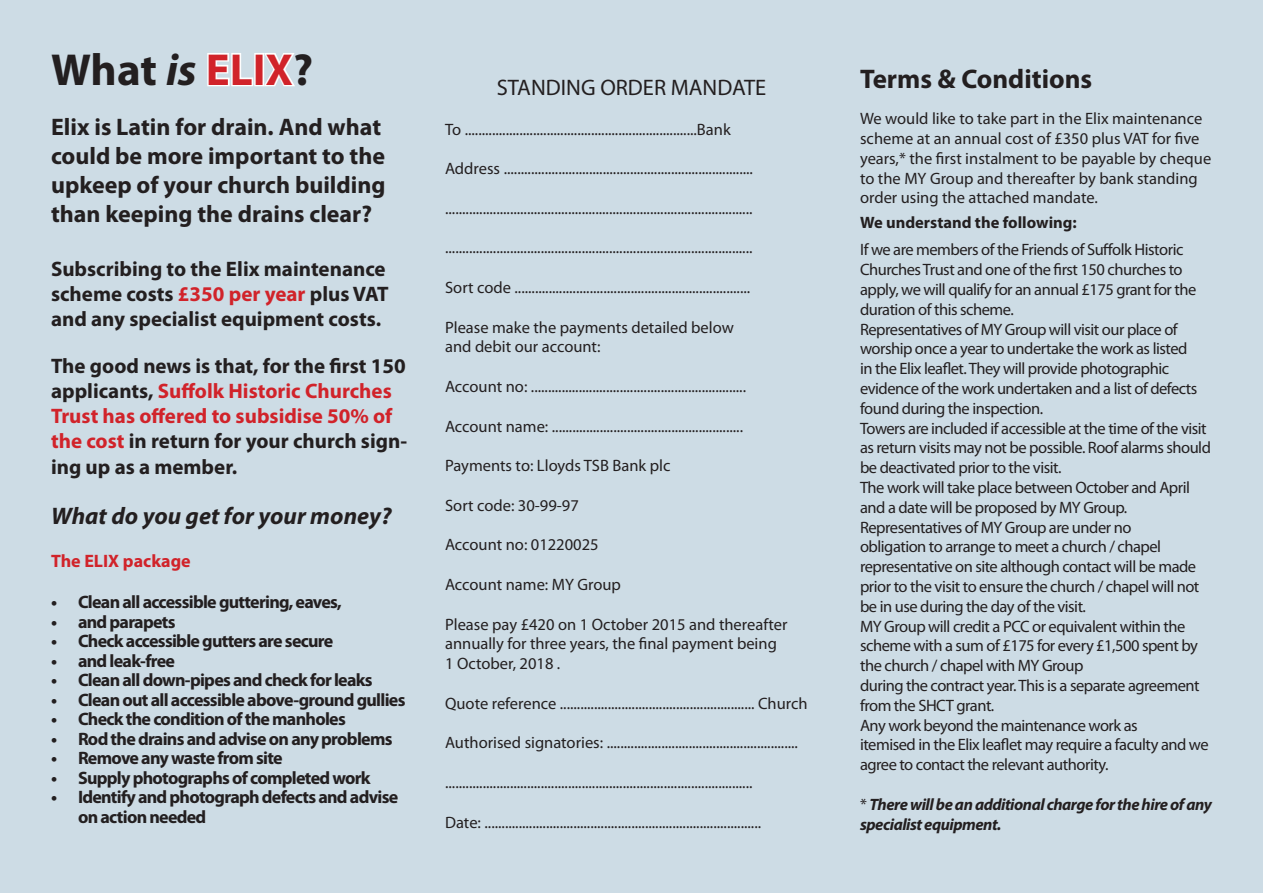
<style>
.page{position:relative;width:1263px;height:893px;background:#cddce5}
.page>*{position:absolute;margin:0;border:0;box-sizing:border-box;transform-origin:0 0}
.t1{font:700 45px "Myriad Pro";color:#231f20}
.t2{font:700 27px "Myriad Pro";color:#231f20}
.t3{font:700 24px/28.8px "Myriad Pro";color:#231f20}
.t4{font:italic 700 24px "Myriad Pro";color:#231f20}
.t5{font:22.5px "Myriad Pro";color:#231f20}
.t6{font:700 21px/25.2px "Myriad Pro";color:#231f20}
.t7{font:700 21px/25.2px "Myriad Pro";color:#d1232a}
.t8{font:700 18px/19.5px "Myriad Pro";letter-spacing:-.04em;color:#231f20}
.t9{font:700 18px "Myriad Pro";color:#d1232a}
.t10{font:16.5px/19.8px "Myriad Pro";letter-spacing:-.03em;color:#231f20}
.t11{font:16.5px/19.8px "Myriad Pro";color:#231f20}
.t12{font:16.5px "Myriad Pro";letter-spacing:-.005em;color:#231f20}
.t13{font:italic 700 16.5px/19.8px "Myriad Pro";letter-spacing:-.03em;color:#231f20}
.t14{font:700 16.5px "Myriad Pro";color:#231f20}
.s1{font-style:italic}
.s2{color:#d1232a}
.s3{color:#231f20}
.s4{font-weight:400;font-style:normal}
</style>
<div class="page">
<svg style="left:207px;top:53px;width:46px;height:34px"></svg>
<div style="left:254px;top:53px;width:10px;height:33px;border:3px solid #fff"></div>
<svg style="left:261px;top:53px;width:34px;height:34px"></svg>
<p class="t1" style="left:51px;top:40px;width:264px">What <span class="s1">is</span> <span class="s2">ELIX</span>?</p>
<p class="t3" style="left:51px;top:112px;width:336px">Elix is Latin for drain. And what could be more important to the</p>
<p class="t3" style="left:51px;top:170px;width:336px">upkeep of your church building</p>
<p class="t3" style="left:51px;top:198px;width:323px">than keeping the drains clear?</p>
<p class="t6" style="left:51px;top:255px;width:339px">Subscribing to the Elix maintenance scheme costs <span class="s2">£350 per year</span> plus VAT and any specialist equipment costs.</p>
<p class="t6" style="left:51px;top:352px;width:356px">The good news is that, for the first 150</p>
<p class="t7" style="left:51px;top:378px;width:358px"><span class="s3">applicants,</span> Suffolk Historic Churches Trust has offered to subsidise 50% of the cost <span class="s3">in return for your church sign&shy;ing up as a member.</span></p>
<p class="t4" style="left:51px;top:500px;width:342px">What do you get for your money?</p>
<p class="t9" style="left:51px;top:549px;width:141px">The ELIX package</p>
<p class="t8" style="left:51px;top:592px;width:292px">• Clean all accessible guttering, eaves,</p>
<p class="t8" style="left:51px;top:611px;width:126px">• and parapets</p>
<p class="t8" style="left:51px;top:631px;width:284px">• Check accessible gutters are secure</p>
<p class="t8" style="left:51px;top:650px;width:126px">• and leak-free</p>
<p class="t8" style="left:51px;top:670px;width:323px">• Clean all down-pipes and check for leaks</p>
<p class="t8" style="left:51px;top:689px;width:356px">• Clean out all accessible above-ground gullies</p>
<p class="t8" style="left:51px;top:709px;width:296px">• Check the condition of the manholes</p>
<p class="t8" style="left:51px;top:728px;width:343px">• Rod the drains and advise on any problems</p>
<p class="t8" style="left:51px;top:748px;width:233px">• Remove any waste from site</p>
<p class="t8" style="left:51px;top:767px;width:321px">• Supply photographs of completed work</p>
<p class="t8" style="left:78px;top:787px;width:322px;text-indent:-27px">• Identify and photograph defects and advise on action needed</p>
<p class="t5" style="left:497px;top:73px;width:271px">STANDING ORDER MANDATE</p>
<p class="t10" style="left:445px;top:119px;width:287px">To ....................................................................Bank</p>
<p class="t11" style="left:445px;top:158px;width:309px">Address .........................................................................</p>
<p class="t10" style="left:445px;top:198px;width:309px">..........................................................................................</p>
<p class="t10" style="left:445px;top:238px;width:309px">..........................................................................................</p>
<p class="t11" style="left:445px;top:277px;width:307px">Sort code .....................................................................</p>
<p class="t11" style="left:445px;top:317px;width:290px">Please make the payments detailed below</p>
<p class="t11" style="left:445px;top:337px;width:157px">and debit our account:</p>
<p class="t12" style="left:445px;top:376px;width:302px">Account no: ...............................................................</p>
<p class="t11" style="left:445px;top:416px;width:300px">Account name: ........................................................</p>
<p class="t11" style="left:445px;top:455px;width:227px">Payments to: Lloyds TSB Bank plc</p>
<p class="t11" style="left:445px;top:495px;width:135px">Sort code: 30-99-97</p>
<p class="t11" style="left:445px;top:535px;width:155px">Account no: 01220025</p>
<p class="t11" style="left:445px;top:574px;width:177px">Account name: MY Group</p>
<p class="t11" style="left:445px;top:614px;width:344px">Please pay £420 on 1 October 2015 and thereafter annually for three years, the final payment being<br>1 October, 2018 .</p>
<p class="t11" style="left:445px;top:693px;width:364px">Quote reference ......................................................... Church</p>
<p class="t11" style="left:445px;top:733px;width:354px">Authorised signatories: ........................................................</p>
<p class="t10" style="left:445px;top:772px;width:309px">..........................................................................................</p>
<p class="t10" style="left:445px;top:812px;width:318px">Date: .................................................................................</p>
<p class="t2" style="left:860px;top:61px;width:234px">Terms &amp; Conditions</p>
<p class="t11" style="left:860px;top:109px;width:353px">We would like to take part in the Elix maintenance scheme at an annual cost of £350 plus VAT for five years,* the first instalment to be payable by cheque to the MY Group and thereafter by bank standing order using the attached mandate.</p>
<p class="t14" style="left:860px;top:212px;width:218px">We understand the following:</p>
<p class="t10" style="left:860px;top:240px;width:338px">If we are members of the Friends of Suffolk Historic Churches Trust and one of the first 150 churches to apply, we will qualify for an annual £175 grant for the duration of this scheme.</p>
<p class="t10" style="left:860px;top:319px;width:319px">Representatives of MY Group will visit our place of</p>
<p class="t10" style="left:860px;top:339px;width:339px">worship once a year to undertake the work as listed in the Elix leaflet. They will provide photographic evidence of the work undertaken and a list of defects found during the inspection.</p>
<p class="t10" style="left:860px;top:418px;width:352px">Towers are included if accessible at the time of the visit as return visits may not be possible. Roof alarms should be deactivated prior to the visit.</p>
<p class="t10" style="left:860px;top:477px;width:331px">The work will take place between October and April and a date will be proposed by MY Group.</p>
<p class="t10" style="left:860px;top:517px;width:273px">Representatives of MY Group are under no</p>
<p class="t10" style="left:860px;top:537px;width:303px">obligation to arrange to meet a church / chapel</p>
<p class="t10" style="left:860px;top:556px;width:341px">representative on site although contact will be made prior to the visit to ensure the church / chapel will not be in use during the day of the visit.</p>
<p class="t10" style="left:860px;top:616px;width:339px">MY Group will credit a PCC or equivalent within the scheme with a sum of £175 for every £1,500 spent by the church / chapel with MY Group</p>
<p class="t10" style="left:860px;top:675px;width:341px">during the contract year. This is a separate agreement from the SHCT grant.</p>
<p class="t10" style="left:860px;top:715px;width:279px">Any work beyond the maintenance work as</p>
<p class="t10" style="left:860px;top:735px;width:350px">itemised in the Elix leaflet may require a faculty and we agree to contact the relevant authority.</p>
<p class="t13" style="left:860px;top:794px;width:353px"><span class="s4">*</span> There will be an additional charge for the hire of any specialist equipment.</p>
</div>
